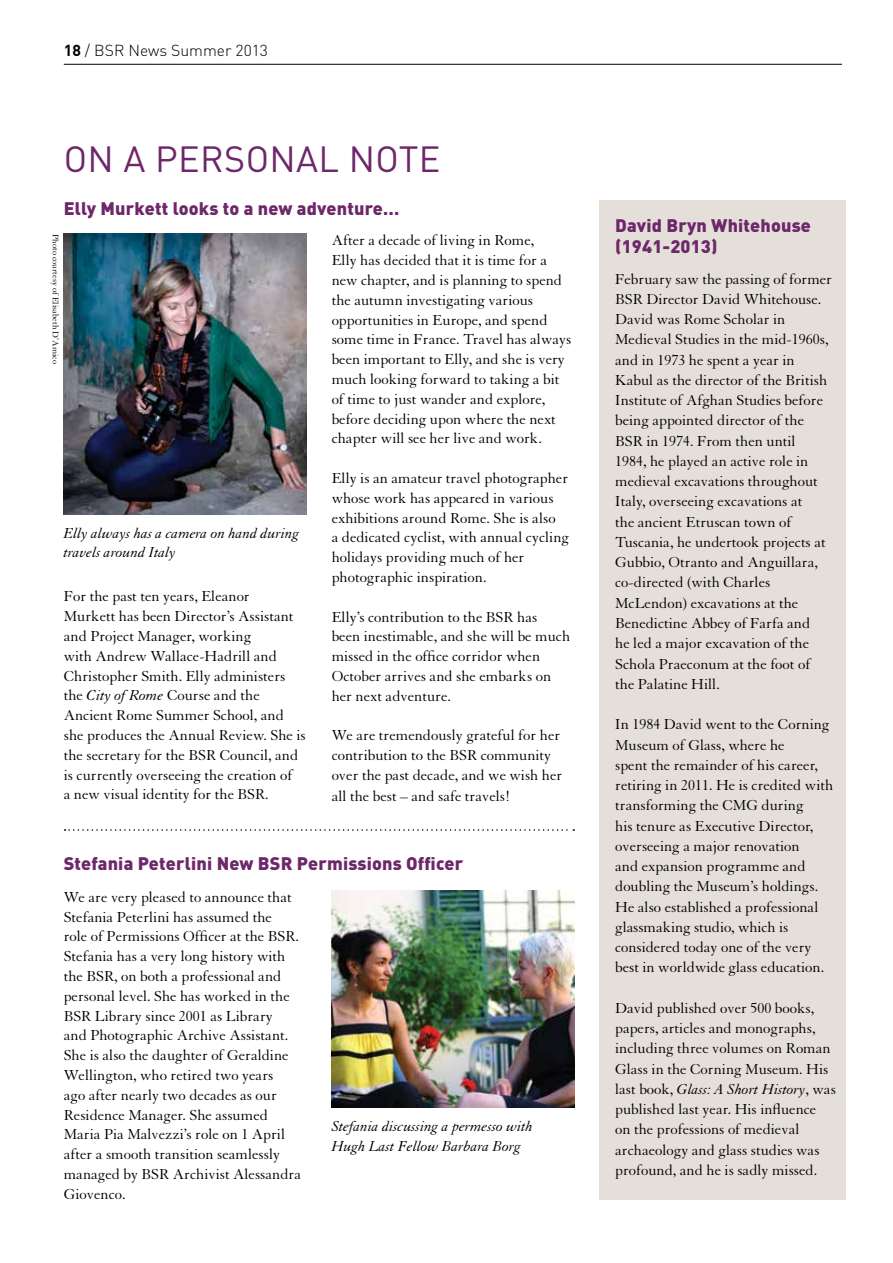
<style>
.page{position:relative;width:893px;height:1263px;background:#fff}
.page>*{position:absolute;margin:0;border:0;box-sizing:border-box;transform-origin:0 0}
.t1{font:36px "DIN";color:#6d276a}
.t2{font:900 18px/21px "DIN";letter-spacing:.01em;color:#6d276a}
.t3{font:15.75px/19.8px "Granjon";color:#000}
.t4{font:italic 15.75px/19.5px "Granjon";color:#000}
.t5{font:300 15.75px "DIN";color:#000}
.t6{font:9px "Granjon";color:#000}
.s1{font-weight:700}
.s2{font-style:italic}
</style>
<div class="page">
<img style="left:64px;top:234px;width:242px;height:280px">
<hr style="left:892px;top:0;width:1px;height:1263px;background:#e1e3ec">
<hr style="left:64px;top:64px;width:778px;height:1px;background:#000">
<svg style="left:65px;top:829px;width:509px;height:2px"></svg>
<div style="left:600px;top:200px;width:246px;height:999px;background:#e5dfda"></div>
<img style="left:332px;top:890px;width:242px;height:217px">
<p class="t5" style="left:64px;top:40px;width:206px"><span class="s1">18</span> / BSR News Summer 2013</p>
<h1 class="t1" style="left:64px;top:137px;width:138px">ON A PERSONAL</h1>
<h1 class="t1" style="left:349px;top:137px;width:48px">NOTE</h1>
<p class="t2" style="left:64px;top:197px;width:337px">Elly Murkett looks to a new adventure…</p>
<p class="t6" style="left:60px;top:234px;width:131px;rotate:90deg">Photo courtesy of Elisabeth D’Amico</p>
<p class="t4" style="left:64px;top:524px;width:237px">Elly always has a camera on hand during travels around Italy</p>
<p class="t3" style="left:64px;top:587px;width:244px">For the past ten years, Eleanor<br>Murkett has been Director’s Assistant and Project Manager, working<br>with Andrew Wallace-Hadrill and Christopher Smith. Elly administers the <span class="s2">City of Rome</span> Course and the Ancient Rome Summer School, and she produces the Annual Review. She is the secretary for the BSR Council, and is currently overseeing the creation of<br>a new visual identity for the BSR.</p>
<p class="t3" style="left:332px;top:231px;width:241px">After a decade of living in Rome,<br>Elly has decided that it is time for a new chapter, and is planning to spend the autumn investigating various opportunities in Europe, and spend some time in France. Travel has always been important to Elly, and she is very much looking forward to taking a bit of time to just wander and explore, before deciding upon where the next chapter will see her live and work.</p>
<p class="t3" style="left:332px;top:468px;width:239px">Elly is an amateur travel photographer whose work has appeared in various exhibitions around Rome. She is also<br>a dedicated cyclist, with annual cycling holidays providing much of her photographic inspiration.</p>
<p class="t3" style="left:332px;top:607px;width:240px">Elly’s contribution to the BSR has<br>been inestimable, and she will be much missed in the office corridor when<br>October arrives and she embarks on her next adventure.</p>
<p class="t3" style="left:332px;top:726px;width:232px">We are tremendously grateful for her contribution to the BSR community over the past decade, and we wish her all the best – and safe travels!</p>
<p class="t2" style="left:64px;top:852px;width:401px">Stefania Peterlini New BSR Permissions Officer</p>
<p class="t3" style="left:64px;top:887px;width:239px">We are very pleased to announce that Stefania Peterlini has assumed the<br>role of Permissions Officer at the BSR.<br>Stefania has a very long history with the BSR, on both a professional and personal level. She has worked in the BSR Library since 2001 as Library<br>and Photographic Archive Assistant.<br>She is also the daughter of Geraldine Wellington, who retired two years<br>ago after nearly two decades as our Residence Manager. She assumed Maria Pia Malvezzi’s role on 1 April after a smooth transition seamlessly managed by BSR Archivist Alessandra Giovenco.</p>
<p class="t4" style="left:332px;top:1117px;width:203px">Stefania discussing a permesso with<br>Hugh Last Fellow Barbara Borg</p>
<p class="t2" style="left:615px;top:214px;width:197px">David Bryn Whitehouse (1941-2013)</p>
<p class="t3" style="left:615px;top:269px;width:218px;line-height:20.2px">February saw the passing of former<br>BSR Director David Whitehouse.<br>David was Rome Scholar in<br>Medieval Studies in the mid-1960s, and in 1973 he spent a year in<br>Kabul as the director of the British<br>Institute of Afghan Studies before being appointed director of the<br>BSR in 1974. From then until<br>1984, he played an active role in medieval excavations throughout<br>Italy, overseeing excavations at<br>the ancient Etruscan town of<br>Tuscania, he undertook projects at<br>Gubbio, Otranto and Anguillara, co-directed (with Charles<br>McLendon) excavations at the<br>Benedictine Abbey of Farfa and<br>he led a major excavation of the<br>Schola Praeconum at the foot of the Palatine Hill.</p>
<p class="t3" style="left:615px;top:715px;width:220px;line-height:20.2px">In 1984 David went to the Corning<br>Museum of Glass, where he<br>spent the remainder of his career, retiring in 2011. He is credited with transforming the CMG during<br>his tenure as Executive Director, overseeing a major renovation<br>and expansion programme and doubling the Museum’s holdings.<br>He also established a professional glassmaking studio, which is considered today one of the very best in worldwide glass education.</p>
<p class="t3" style="left:615px;top:998px;width:222px;line-height:20.2px">David published over 500 books, papers, articles and monographs, including three volumes on Roman Glass in the Corning Museum. His last book, <span class="s2">Glass: A Short History</span>, was published last year. His influence<br>on the professions of medieval archaeology and glass studies was profound, and he is sadly missed.</p>
</div>
